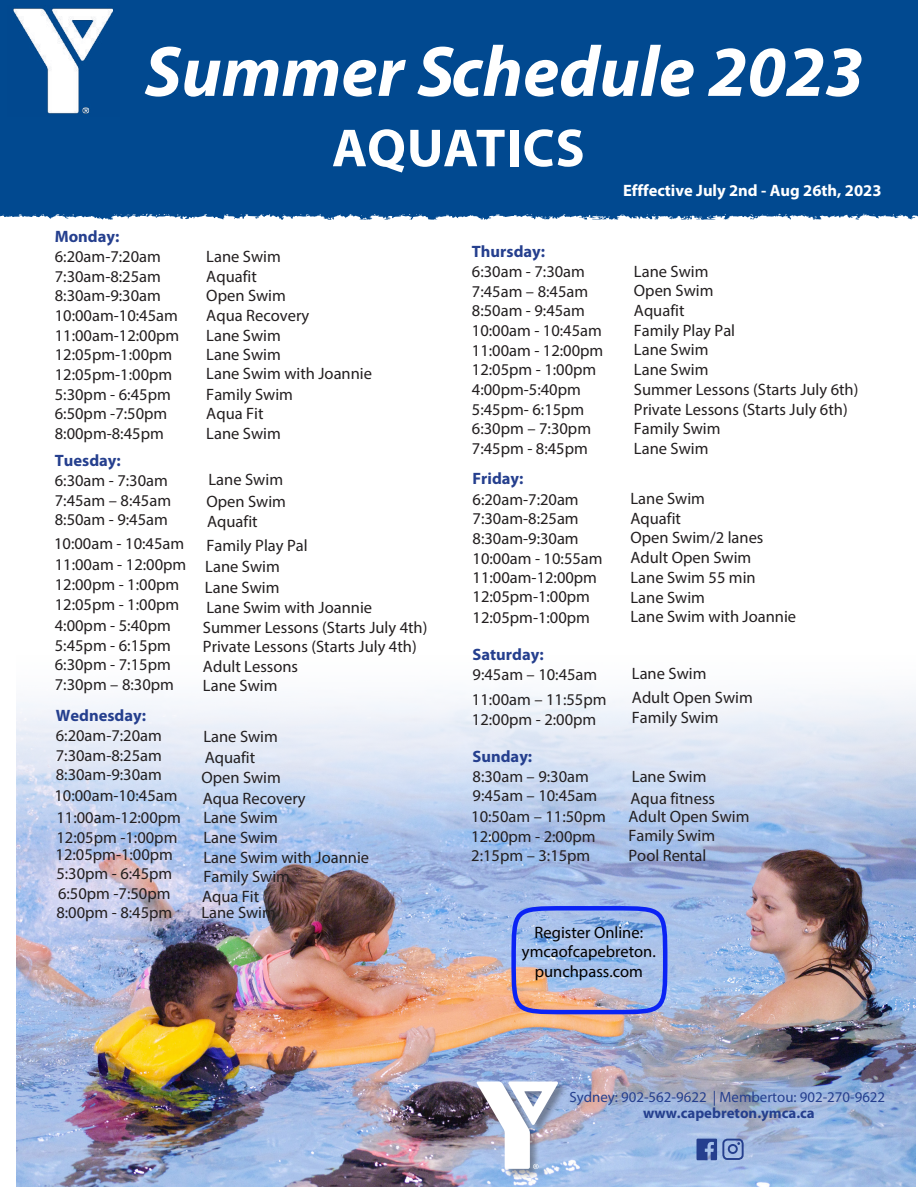
<style>
.page{position:relative;width:918px;height:1188px;background:#fff}
.page>*{position:absolute;margin:0;border:0;box-sizing:border-box;transform-origin:0 0}
.t1{font:italic 700 72px "Myriad Pro";color:#fff}
.t2{font:700 54px "Myriad Pro";letter-spacing:.015em;color:#fff}
.t3{font:16.5px/19.6px "Myriad Pro";color:#231f20}
.t4{font:16.5px/19.8px "Myriad Pro";color:#000;text-align:center}
.t5{font:700 16.5px "Myriad Pro";color:#fff}
.t6{font:16.5px "Myriad Pro";color:#221e1f}
.t7{font:14.85px/16px "Myriad Pro";color:#253f8e;text-align:center}
.s1{font-weight:700;color:#253f8e}
.s2{font-weight:700}
</style>
<div class="page">
<img style="left:16px;top:694px;width:899px;height:492px">
<div style="left:0;top:0;width:918px;height:220px;background:#014990"></div>
<svg style="left:30px;top:214px;width:12px;height:2px"></svg>
<div style="left:477px;top:1082px;width:91px;height:97px;background:#231f20;opacity:.4"></div>
<img style="left:477px;top:1082px;width:81px;height:87px">
<svg style="left:697px;top:1139px;width:20px;height:21px"></svg>
<div style="left:722px;top:1139px;width:22px;height:21px;border:2px solid #253f8e;border-radius:4px"></div>
<div style="left:728px;top:1144px;width:10px;height:10px;border:2px solid #253f8e;border-radius:50%"></div>
<div style="left:511px;top:906px;width:156px;height:108px;border:4px solid #0a23f5;border-radius:52px"></div>
<img style="left:7px;top:5px;width:112px;height:112px">
<p class="t1" style="left:145px;top:25px;width:721px">Summer Schedule 2023</p>
<p class="t2" style="left:332px;top:118px;width:254px">AQUATICS</p>
<p class="t3" style="left:55px;top:226px;width:126px"><span class="s1">Monday:<br></span>6:20am-7:20am<br>7:30am-8:25am<br>8:30am-9:30am<br>10:00am-10:45am<br>11:00am-12:00pm<br>12:05pm-1:00pm<br>12:05pm-1:00pm<br>5:30pm - 6:45pm<br>6:50pm -7:50pm<br>8:00pm-8:45pm</p>
<p class="t3" style="left:55px;top:450px;width:118px"><span class="s1">Tuesday:<br></span>6:30am - 7:30am<br>7:45am – 8:45am<br>8:50am - 9:45am</p>
<p class="t3" style="left:206px;top:246px;width:167px">Lane Swim<br>Aquafit<br>Open Swim<br>Aqua Recovery<br>Lane Swim<br>Lane Swim<br>Lane Swim with Joannie<br>Family Swim<br>Aqua Fit<br>Lane Swim</p>
<p class="t3" style="left:207px;top:468px;width:81px;line-height:22.5px">Lane Swim<br>Open Swim</p>
<p class="t3" style="left:207px;top:511px;width:52px">Aquafit</p>
<p class="t3" style="left:54px;top:533px;width:132px">10:00am - 10:45am</p>
<p class="t3" style="left:55px;top:535px;width:254px;text-indent:152px">Family Play Pal<br>11:00am - 12:00pm Lane Swim<br>12:00pm - 1:00pm<br>12:05pm - 1:00pm<br>4:00pm - 5:40pm<br>5:45pm - 6:15pm<br>6:30pm - 7:15pm<br>7:30pm – 8:30pm</p>
<p class="t6" style="left:205px;top:578px;width:76px">Lane Swim</p>
<p class="t3" style="left:203px;top:597px;width:226px">Lane Swim with Joannie<br>Summer Lessons (Starts July 4th)<br>Private Lessons (Starts July 4th)<br>Adult Lessons<br>Lane Swim</p>
<p class="t3" style="left:56px;top:706px;width:108px"><span class="s1">Wednesday:<br></span>6:20am-7:20am</p>
<p class="t3" style="left:203px;top:727px;width:76px">Lane Swim</p>
<p class="t3" style="left:56px;top:745px;width:108px">7:30am-8:25am</p>
<p class="t3" style="left:205px;top:748px;width:52px">Aquafit</p>
<p class="t3" style="left:56px;top:765px;width:108px">8:30am-9:30am</p>
<p class="t3" style="left:201px;top:767px;width:81px">Open Swim</p>
<p class="t3" style="left:54px;top:786px;width:125px">10:00am-10:45am</p>
<p class="t3" style="left:203px;top:788px;width:104px">Aqua Recovery</p>
<p class="t3" style="left:57px;top:807px;width:126px">11:00am-12:00pm<br>12:05pm -1:00pm</p>
<p class="t3" style="left:203px;top:808px;width:76px;line-height:19px">Lane Swim<br>Lane Swim</p>
<p class="t3" style="left:56px;top:844px;width:119px">12:05pm-1:00pm<br>5:30pm - 6:45pm<br>6:50pm -7:50pm<br>8:00pm - 8:45pm</p>
<p class="t3" style="left:202px;top:848px;width:169px;line-height:19.2px">Lane Swim with Joannie<br>Family Swim<br>Aqua Fit</p>
<p class="t3" style="left:201px;top:903px;width:76px">Lane Swim</p>
<p class="t3" style="left:472px;top:241px;width:133px"><span class="s1">Thursday:<br></span>6:30am - 7:30am<br>7:45am – 8:45am<br>8:50am - 9:45am<br>10:00am - 10:45am<br>11:00am - 12:00pm<br>12:05pm - 1:00pm<br>4:00pm-5:40pm<br>5:45pm- 6:15pm<br>6:30pm – 7:30pm<br>7:45pm - 8:45pm</p>
<p class="t3" style="left:473px;top:469px;width:132px"><span class="s1">Friday:<br></span>6:20am-7:20am<br>7:30am-8:25am<br>8:30am-9:30am<br>10:00am - 10:55am<br>11:00am-12:00pm<br>12:05pm-1:00pm<br>12:05pm-1:00pm</p>
<p class="t3" style="left:473px;top:645px;width:126px"><span class="s1">Saturday:<br></span>9:45am – 10:45am</p>
<p class="t5" style="left:623px;top:180px;width:260px">Efffective July 2nd - Aug 26th, 2023</p>
<p class="t3" style="left:634px;top:261px;width:226px">Lane Swim<br>Open Swim<br>Aquafit<br>Family Play Pal<br>Lane Swim<br>Lane Swim<br>Summer Lessons (Starts July 6th)<br>Private Lessons (Starts July 6th)<br>Family Swim<br>Lane Swim</p>
<p class="t3" style="left:630px;top:488px;width:167px">Lane Swim<br>Aquafit<br>Open Swim/2 lanes<br>Adult Open Swim<br>Lane Swim 55 min<br>Lane Swim<br>Lane Swim with Joannie</p>
<p class="t3" style="left:632px;top:664px;width:76px">Lane Swim</p>
<p class="t3" style="left:472px;top:689px;width:136px">11:00am – 11:55pm</p>
<p class="t3" style="left:632px;top:687px;width:122px">Adult Open Swim</p>
<p class="t3" style="left:472px;top:709px;width:126px">12:00pm - 2:00pm</p>
<p class="t3" style="left:632px;top:707px;width:88px">Family Swim</p>
<p class="t3" style="left:473px;top:746px;width:126px"><span class="s1">Sunday:<br></span>8:30am – 9:30am<br>9:45am – 10:45am</p>
<p class="t3" style="left:632px;top:767px;width:76px">Lane Swim</p>
<p class="t3" style="left:631px;top:788px;width:86px">Aqua fitness</p>
<p class="t3" style="left:471px;top:807px;width:136px">10:50am – 11:50pm<br>12:00pm - 2:00pm<br>2:15pm – 3:15pm</p>
<p class="t3" style="left:629px;top:807px;width:122px;line-height:19px">Adult Open Swim<br>Family Swim<br>Pool Rental</p>
<p class="t4" style="left:522px;top:922px;width:135px">Register Online: ymcaofcapebreton. punchpass.com</p>
<p class="t7" style="left:570px;top:1089px;width:317px">Sydney: 902-562-9622 | Membertou: 902-270-9622 <span class="s2">www.capebreton.ymca.ca</span></p>
</div>
